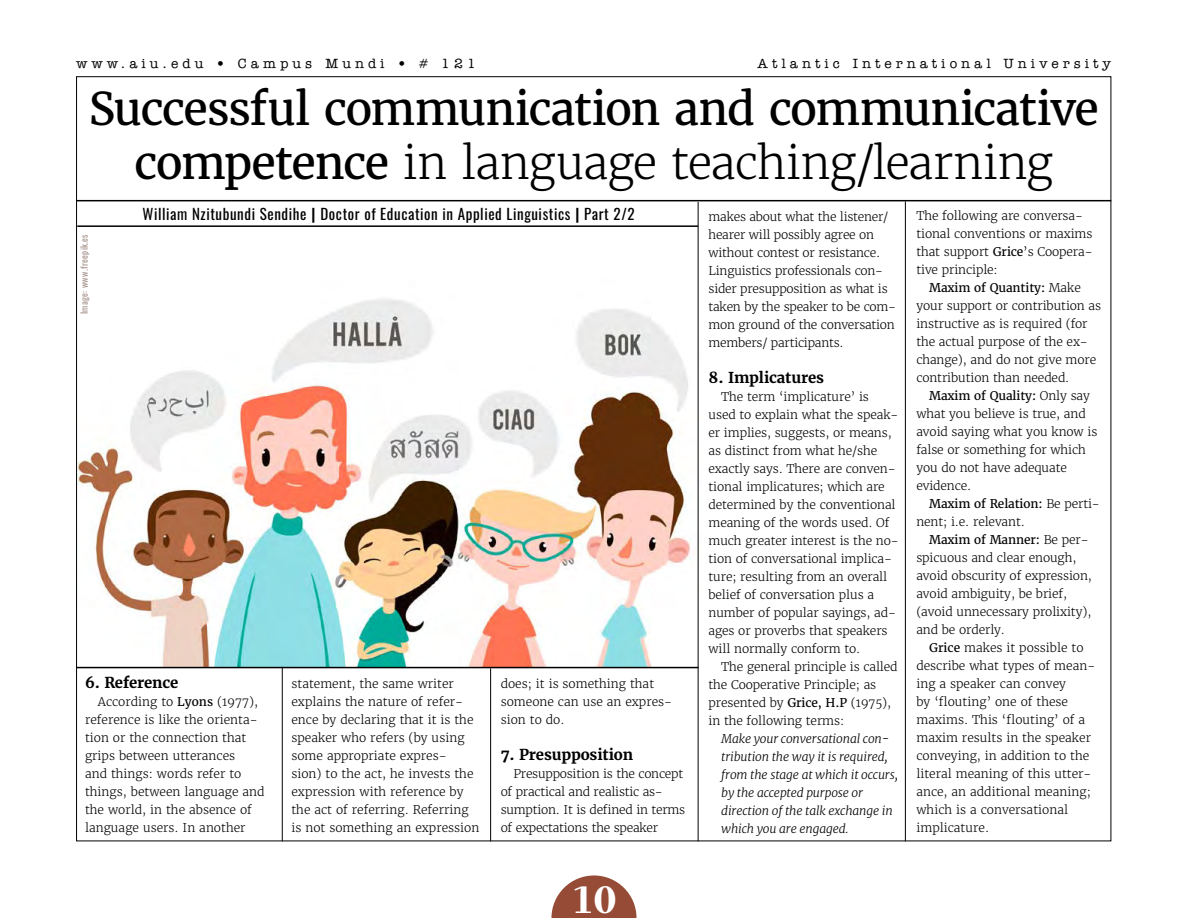
<style>
.page{position:relative;width:1188px;height:918px;background:#fff}
.page>*{position:absolute;margin:0;border:0;box-sizing:border-box;transform-origin:0 0}
.t1{font:45px/54px "Merriweather";letter-spacing:-.03em;color:#000;text-align:center}
.t2{font:800 39px "Ador Hairline";color:#fff}
.t3{font:15px "Oswald";letter-spacing:.04em;color:#000}
.t4{font:700 15px "Merriweather";letter-spacing:-.01em;color:#000}
.t5{font:500 13.5px "American Typewriter ITC Pro";letter-spacing:.3em;color:#000}
.t6{font:300 12px/18px "Merriweather";letter-spacing:-.01em;color:#000}
.t7{font:italic 300 12px/18px "Merriweather";letter-spacing:-.01em;color:#000}
.t8{font:9px "Oswald";letter-spacing:.04em;color:#a7938c}
.s1{font-weight:300}
.s2{font-weight:700}
.s3{font-weight:400}
</style>
<div class="page">
<img style="left:78px;top:227px;width:620px;height:440px">
<svg style="left:551px;top:875px;width:86px;height:43px"></svg>
<hr style="left:905px;top:201px;width:1px;height:640px;background:#000">
<hr style="left:698px;top:202px;width:1px;height:639px;background:#000">
<hr style="left:490px;top:668px;width:1px;height:173px;background:#000">
<hr style="left:282px;top:667px;width:1px;height:174px;background:#000">
<hr style="left:77px;top:225px;width:621px;height:2px;background:#000">
<hr style="left:77px;top:200px;width:1034px;height:1px;background:#000">
<hr style="left:76px;top:667px;width:622px;height:1px;background:#000">
<p class="t5" style="left:76px;top:55px;width:401px">www.aiu.edu • Campus Mundi • # 121</p>
<p class="t5" style="left:758px;top:55px;width:355px">Atlantic International University</p>
<h1 class="t1" style="left:89px;top:82px;width:1012px">Successful communication and communicative competence <span class="s1">in language teaching/learning</span></h1>
<p class="t8" style="left:76px;top:314px;width:82px;rotate:-90deg">Image: www.freepik.es</p>
<p class="t3" style="left:143px;top:200px;width:494px">William Nzitubundi Sendihe <span class="s2">|</span> Doctor of Education in Applied Linguistics <span class="s2">|</span> Part 2/2</p>
<p class="t4" style="left:85px;top:673px;width:95px">6. Reference</p>
<p class="t6" style="left:85px;top:693px;width:181px;text-indent:13px">According to <span class="s3">Lyons</span> (1977), reference is like the orienta&shy;tion or the connection that grips between utterances<br>and things: words refer to things, between language and the world, in the absence of language users. In another</p>
<p class="t6" style="left:291px;top:675px;width:189px">statement, the same writer explains the nature of refer&shy;ence by declaring that it is the speaker who refers (by using some appropriate expres&shy;sion) to the act, he invests the expression with reference by the act of referring. Referring is not something an expression</p>
<p class="t6" style="left:501px;top:675px;width:173px">does; it is something that someone can use an expres&shy;sion to do.</p>
<p class="t4" style="left:501px;top:745px;width:134px">7. Presupposition</p>
<p class="t6" style="left:501px;top:765px;width:186px;text-indent:13px">Presupposition is the concept of practical and realistic as&shy;sumption. It is defined in terms of expectations the speaker</p>
<h2 class="t2" style="left:571px;top:869px;width:48px">10</h2>
<p class="t6" style="left:709px;top:207px;width:189px">makes about what the listener/ hearer will possibly agree on without contest or resistance.<br>Linguistics professionals con&shy;sider presupposition as what is taken by the speaker to be com&shy;mon ground of the conversation members/ participants.</p>
<p class="t4" style="left:709px;top:368px;width:117px">8. Implicatures</p>
<p class="t6" style="left:709px;top:387px;width:192px;text-indent:13px">The term ‘implicature’ is used to explain what the speak&shy;er implies, suggests, or means, as distinct from what he/she exactly says. There are conven&shy;tional implicatures; which are determined by the conventional meaning of the words used. Of much greater interest is the no&shy;tion of conversational implica&shy;ture; resulting from an overall belief of conversation plus a number of popular sayings, ad&shy;ages or proverbs that speakers will normally conform to.</p>
<p class="t6" style="left:709px;top:657px;width:191px;text-indent:13px">The general principle is called the Cooperative Principle; as presented by <span class="s3">Grice, H.P</span> (1975), in the following terms:</p>
<p class="t7" style="left:721px;top:729px;width:178px">Make your conversational con&shy;tribution the way it is required, from the stage at which it occurs, by the accepted purpose or direction of the talk exchange in which you are engaged.</p>
<p class="t6" style="left:916px;top:207px;width:178px">The following are conversa&shy;tional conventions or maxims that support <span class="s3">Grice</span>’s Coopera&shy;tive principle:</p>
<p class="t6" style="left:916px;top:279px;width:186px;text-indent:13px"><span class="s3">Maxim of Quantity:</span> Make your support or contribution as instructive as is required (for the actual purpose of the ex&shy;change), and do not give more contribution than needed.</p>
<p class="t6" style="left:916px;top:387px;width:183px;text-indent:13px"><span class="s3">Maxim of Quality:</span> Only say what you believe is true, and avoid saying what you know is false or something for which you do not have adequate evidence.</p>
<p class="t6" style="left:916px;top:495px;width:185px;text-indent:13px"><span class="s3">Maxim of Relation:</span> Be perti&shy;nent; i.e. relevant.</p>
<p class="t6" style="left:916px;top:531px;width:177px;text-indent:13px"><span class="s3">Maxim of Manner:</span> Be per&shy;spicuous and clear enough, avoid obscurity of expression, avoid ambiguity, be brief, (avoid unnecessary prolixity), and be orderly.</p>
<p class="t6" style="left:916px;top:639px;width:180px;text-indent:13px"><span class="s3">Grice</span> makes it possible to describe what types of mean&shy;ing a speaker can convey<br>by ‘flouting’ one of these maxims. This ‘flouting’ of a maxim results in the speaker conveying, in addition to the literal meaning of this utter&shy;ance, an additional meaning; which is a conversational implicature.</p>
</div>
